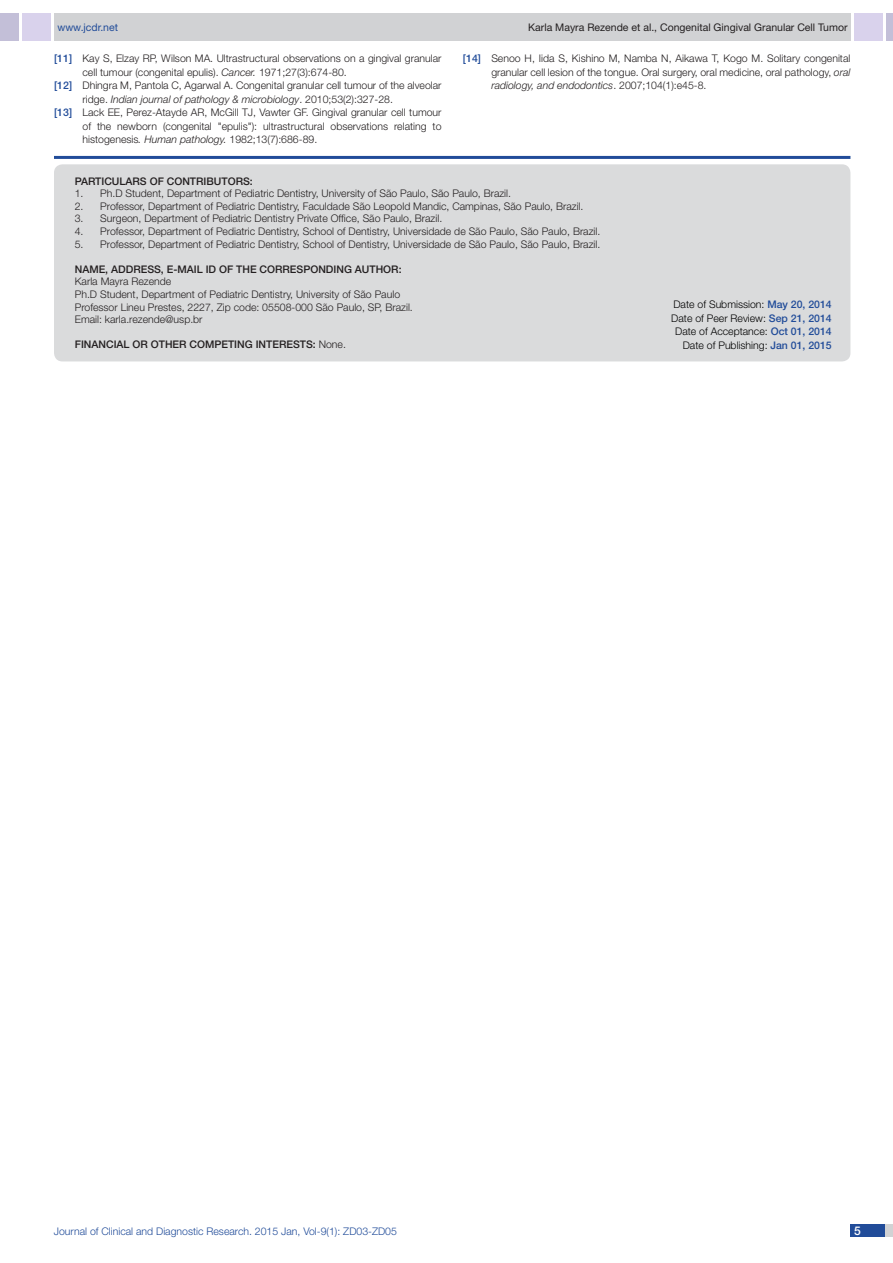
<style>
.page{position:relative;width:893px;height:1263px;background:#fff}
.page>*{position:absolute;margin:0;border:0;box-sizing:border-box;transform-origin:0 0}
.t1{font:500 12px "Helvetica Neue";color:#fff}
.con_particulars{font:300 10.5px/13.5px "Helvetica Neue";color:#231f20;text-align:justify}
.t2{font:300 10.5px "Helvetica Neue";color:#000}
.con_particulars-2{font:500 10.5px "Helvetica Neue";color:#231f20}
.t3{font:300 10.5px "Helvetica Neue";color:#214c99}
.t4{font:italic 300 10.5px "Helvetica Neue";color:#231f20}
.t5{font:10.5px "Helvetica Neue";color:#231f20}
.t6{font:10.5px "Helvetica Neue";color:#214c99}
.s1{font-weight:500;color:#214c99}
.s2{font-style:italic}
.s3{font-style:normal}
.s4{font-weight:500}
</style>
<div class="page">
<div style="left:54px;top:13px;width:796px;height:28px;background:#d1d2d4"></div>
<div style="left:0;top:13px;width:19px;height:28px;background:#c3bfd8"></div>
<div style="left:22px;top:13px;width:29px;height:28px;background:#d9d2ec"></div>
<div style="left:886px;top:13px;width:7px;height:28px;background:#c3bfd8"></div>
<div style="left:854px;top:13px;width:29px;height:28px;background:#d9d2ec"></div>
<div style="left:850px;top:1224px;width:43px;height:13px;background:#d1d2d4"></div>
<div style="left:850px;top:1224px;width:35px;height:13px;background:#214c99"></div>
<hr style="left:54px;top:156px;width:796px;height:3px;background:#214c99">
<div style="left:54px;top:164px;width:796px;height:197px;background:#dadbdc;border-radius:9px"></div>
<p class="t6" style="left:57px;top:21px;width:62px">www.jcdr.net</p>
<p class="t5" style="left:528px;top:21px;width:321px">Karla Mayra Rezende et al., Congenital Gingival Granular Cell Tumor</p>
<p class="con_particulars" style="left:54px;top:52px;width:389px"><span class="s1">[11]</span> Kay S, Elzay RP, Wilson MA. Ultrastructural observations on a gingival granular</p>
<p class="con_particulars" style="left:82px;top:65px;width:266px">cell tumour (congenital epulis). <span class="s2">Cancer.</span> 1971;27(3):674-80.</p>
<p class="con_particulars" style="left:54px;top:79px;width:389px"><span class="s1">[12]</span> Dhingra M, Pantola C, Agarwal A. Congenital granular cell tumour of the alveolar</p>
<p class="t4" style="left:82px;top:93px;width:312px"><span class="s3">ridge.</span> Indian journal of pathology &amp; microbiology<span class="s3">. 2010;53(2):327-28.</span></p>
<p class="con_particulars" style="left:54px;top:106px;width:389px"><span class="s1">[13]</span> Lack EE, Perez-Atayde AR, McGill TJ, Vawter GF. Gingival granular cell tumour</p>
<p class="con_particulars" style="left:82px;top:119px;width:361px">of the newborn (congenital "epulis"): ultrastructural observations relating to</p>
<p class="con_particulars" style="left:82px;top:133px;width:236px">histogenesis<span class="s2">. Human pathology.</span> 1982;13(7):686-89.</p>
<p class="con_particulars" style="left:491px;top:52px;width:361px;text-indent:-28px"><span class="s1">[14]</span> Senoo H, Iida S, Kishino M, Namba N, Aikawa T, Kogo M. Solitary congenital granular cell lesion of the tongue. Oral surgery, oral medicine, oral pathology, <span class="s2">oral radiology, and endodontics</span>. 2007;104(1):e45-8.</p>
<p class="con_particulars-2" style="left:75px;top:175px;width:13px">PARTI</p>
<p class="con_particulars-2" style="left:104px;top:175px;width:16px">CULAR</p>
<p class="con_particulars-2" style="left:140px;top:175px;width:42px">S OF CONTRI</p>
<p class="con_particulars-2" style="left:206px;top:175px;width:16px">BUTOR</p>
<p class="con_particulars-2" style="left:243px;top:175px;width:11px">S:</p>
<p class="con_particulars" style="left:75px;top:186px;width:438px">1. Ph.D Student, Department of Pediatric Dentistry, University of São Paulo, São Paulo, Brazil.</p>
<p class="con_particulars" style="left:75px;top:199px;width:510px">2. Professor, Department of Pediatric Dentistry, Faculdade São Leopold Mandic, Campinas, São Paulo, Brazil.</p>
<p class="con_particulars" style="left:75px;top:212px;width:369px">3. Surgeon, Department of Pediatric Dentistry Private Office, São Paulo, Brazil.</p>
<p class="con_particulars" style="left:75px;top:224px;width:527px">4. Professor, Department of Pediatric Dentistry, School of Dentistry, Universidade de São Paulo, São Paulo, Brazil.</p>
<p class="con_particulars" style="left:75px;top:237px;width:527px">5. Professor, Department of Pediatric Dentistry, School of Dentistry, Universidade de São Paulo, São Paulo, Brazil.</p>
<p class="con_particulars-2" style="left:75px;top:263px;width:119px">NAME, ADDRESS, E-MAIL</p>
<p class="con_particulars-2" style="left:206px;top:263px;width:39px">ID OF THE</p>
<p class="con_particulars-2" style="left:260px;top:263px;width:16px">CORRE</p>
<p class="con_particulars-2" style="left:297px;top:263px;width:67px">SPON DING AUTHOR</p>
<p class="con_particulars-2" style="left:399px;top:263px;width:4px">:</p>
<p class="con_particulars" style="left:75px;top:275px;width:98px">Karla Mayra Rezende</p>
<p class="con_particulars" style="left:75px;top:287px;width:327px">Ph.D Student, Department of Pediatric Dentistry, University of São Paulo</p>
<p class="con_particulars" style="left:75px;top:300px;width:340px">Professor Lineu Prestes, 2227, Zip code: 05508-000 São Paulo, SP, Brazil.</p>
<p class="con_particulars" style="left:75px;top:312px;width:129px">Email: karla.rezende@usp.br</p>
<p class="con_particulars-2" style="left:75px;top:338px;width:85px">Financial OR OTHER</p>
<p class="con_particulars-2" style="left:190px;top:338px;width:39px">COMPETIN</p>
<p class="con_particulars-2" style="left:245px;top:338px;width:18px">G INTERE</p>
<p class="con_particulars" style="left:293px;top:338px;width:54px"><span class="s4">STS:</span> None.</p>
<p class="t2" style="left:673px;top:298px;width:160px">Date of Submission: <span class="s1">May 20, 2014</span></p>
<p class="t2" style="left:671px;top:312px;width:162px">Date of Peer Review: <span class="s1">Sep 21, 2014</span></p>
<p class="t2" style="left:675px;top:325px;width:158px">Date of Acceptance: <span class="s1">Oct 01, 2014</span></p>
<p class="t2" style="left:683px;top:339px;width:150px">Date of Publishing: <span class="s1">Jan 01, 2015</span></p>
<p class="t3" style="left:54px;top:1225px;width:345px">Journal of Clinical and Diagnostic Research. 2015 Jan, Vol-9(1): ZD03-ZD05</p>
<p class="t1" style="left:854px;top:1223px;width:8px">5</p>
</div>
